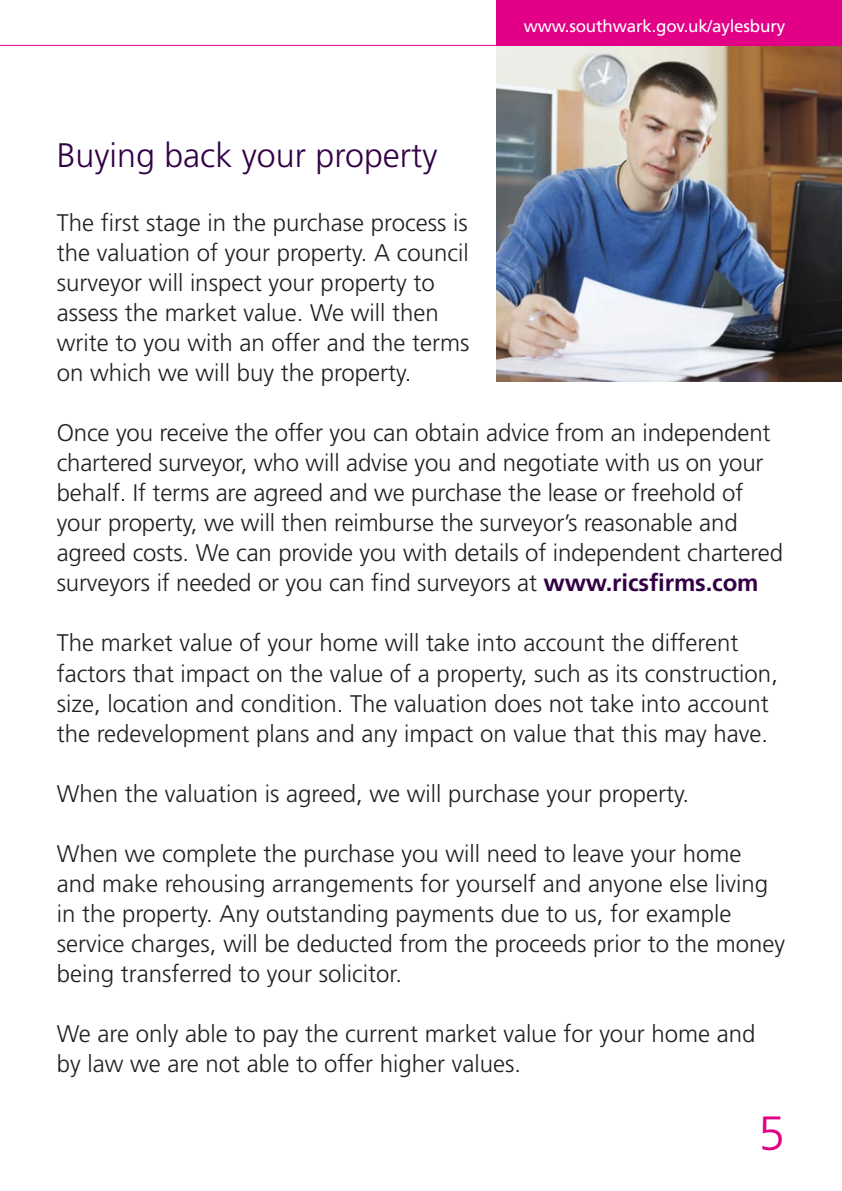
<style>
.page{position:relative;width:842px;height:1191px;background:#fff}
.page>*{position:absolute;margin:0;border:0;box-sizing:border-box;transform-origin:0 0}
.t1{font:300 48px "Frutiger";color:#e20086}
.t2{font:300 34px "Frutiger";color:#330046}
.t3{font:300 24px/30px "Frutiger";color:#231f20}
.t4{font:17px "Frutiger";letter-spacing:-.01em;color:#fff}
.s1{font-weight:700;color:#330046}
</style>
<div class="page">
<img style="left:497px;top:46px;width:345px;height:335px">
<div style="left:497px;top:0;width:345px;height:45px;background:#e20086"></div>
<hr style="left:0;top:45px;width:842px;height:1px;background:#e20086">
<p class="t4" style="left:524px;top:19px;width:263px">www.southwark.gov.uk/aylesbury</p>
<h2 class="t2" style="left:57px;top:142px;width:382px">Buying back your property</h2>
<p class="t3" style="left:57px;top:210px;width:414px">The first stage in the purchase process is the valuation of your property. A council surveyor will inspect your property to assess the market value. We will then write to you with an offer and the terms on which we will buy the property.</p>
<p class="t3" style="left:57px;top:420px;width:728px">Once you receive the offer you can obtain advice from an independent chartered surveyor, who will advise you and negotiate with us on your behalf. If terms are agreed and we purchase the lease or freehold of your property, we will then reimburse the surveyor’s reasonable and agreed costs. We can provide you with details of independent chartered surveyors if needed or you can find surveyors at <span class="s1">www.ricsfirms.com</span></p>
<p class="t3" style="left:57px;top:630px;width:723px">The market value of your home will take into account the different factors that impact on the value of a property, such as its construction, size, location and condition. The valuation does not take into account the redevelopment plans and any impact on value that this may have.</p>
<p class="t3" style="left:57px;top:780px;width:634px">When the valuation is agreed, we will purchase your property.</p>
<p class="t3" style="left:57px;top:840px;width:730px">When we complete the purchase you will need to leave your home and make rehousing arrangements for yourself and anyone else living in the property. Any outstanding payments due to us, for example service charges, will be deducted from the proceeds prior to the money being transferred to your solicitor.</p>
<p class="t3" style="left:57px;top:1020px;width:700px">We are only able to pay the current market value for your home and by law we are not able to offer higher values.</p>
<h1 class="t1" style="left:759px;top:1114px;width:28px">5</h1>
</div>
